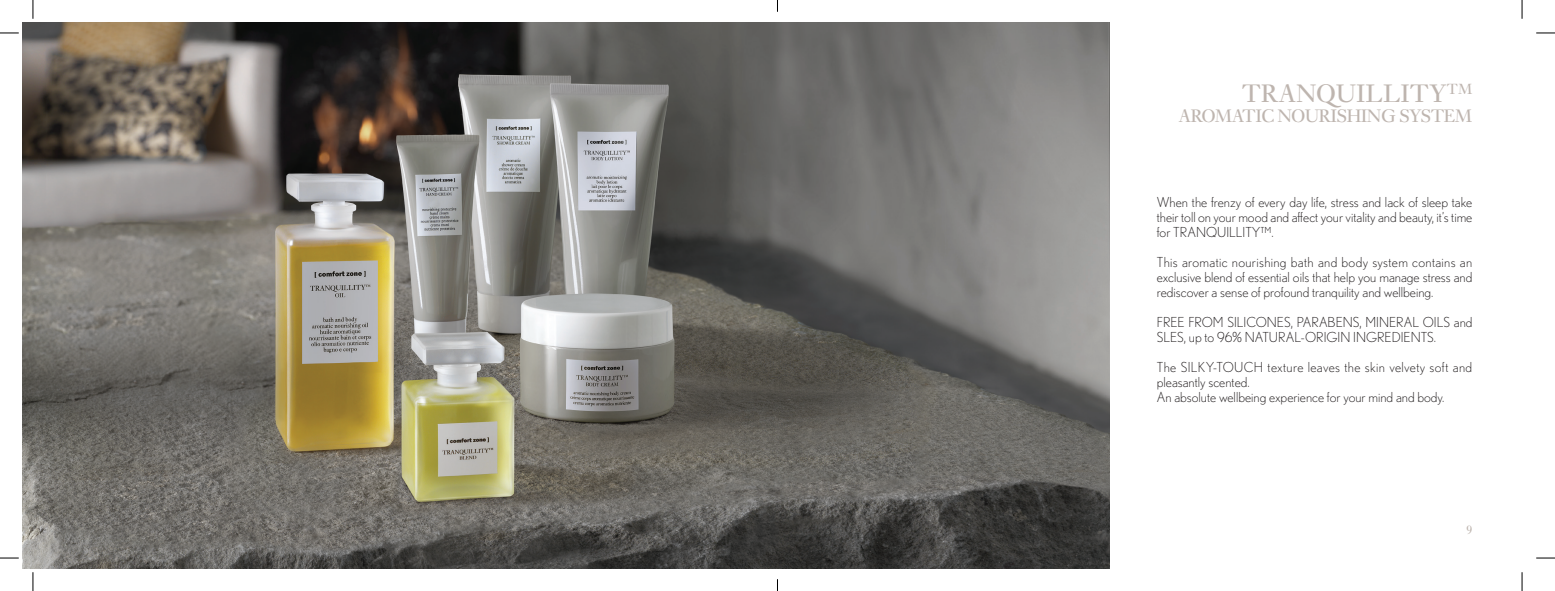
<style>
.page{position:relative;width:1555px;height:591px;background:#fff}
.page>*{position:absolute;margin:0;border:0;box-sizing:border-box;transform-origin:0 0}
.t1{font:26.25px "Ehrhardt";color:#beb5af}
.t2{font:18.75px "Ehrhardt";letter-spacing:-.03em;color:#beb5af}
.t3{font:300 13.75px/15px "Nobel";color:#231f20;text-align:justify}
.t4{font:12.5px "Ehrhardt";color:#beb5af}
</style>
<div class="page">
<img style="left:22px;top:22px;width:1087px;height:546px">
<svg style="left:0;top:32px;width:19px;height:2px"></svg>
<svg style="left:1536px;top:32px;width:18px;height:2px"></svg>
<svg style="left:0;top:557px;width:19px;height:1px"></svg>
<svg style="left:1536px;top:557px;width:18px;height:1px"></svg>
<svg style="left:32px;top:0;width:2px;height:19px"></svg>
<svg style="left:32px;top:572px;width:2px;height:18px"></svg>
<svg style="left:1521px;top:0;width:1px;height:19px"></svg>
<svg style="left:1521px;top:572px;width:1px;height:18px"></svg>
<h1 class="t1" style="left:1241px;top:78px;width:232px">TRANQUILLITY<sup>TM</sup></h1>
<h2 class="t2" style="left:1178px;top:105px;width:295px">AROMATIC NOURISHING SYSTEM</h2>
<p class="t3" style="left:1156px;top:194px;width:317px">When the frenzy of every day life, stress and lack of sleep take their toll on your mood and affect your vitality and beauty, it’s time for TRANQUILLITY™.</p>
<p class="t3" style="left:1156px;top:254px;width:317px">This aromatic nourishing bath and body system contains an exclusive blend of essential oils that help you manage stress and rediscover a sense of profound tranquility and wellbeing.</p>
<p class="t3" style="left:1156px;top:314px;width:317px">FREE FROM SILICONES, PARABENS, MINERAL OILS and<br>SLES, up to 96% NATURAL-ORIGIN INGREDIENTS.</p>
<p class="t3" style="left:1156px;top:359px;width:317px;text-align:left">The SILKY-TOUCH texture leaves the skin velvety soft and pleasantly scented.<br>An absolute wellbeing experience for your mind and body.</p>
<p class="t4" style="left:1466px;top:522px;width:7px">9</p>
</div>
